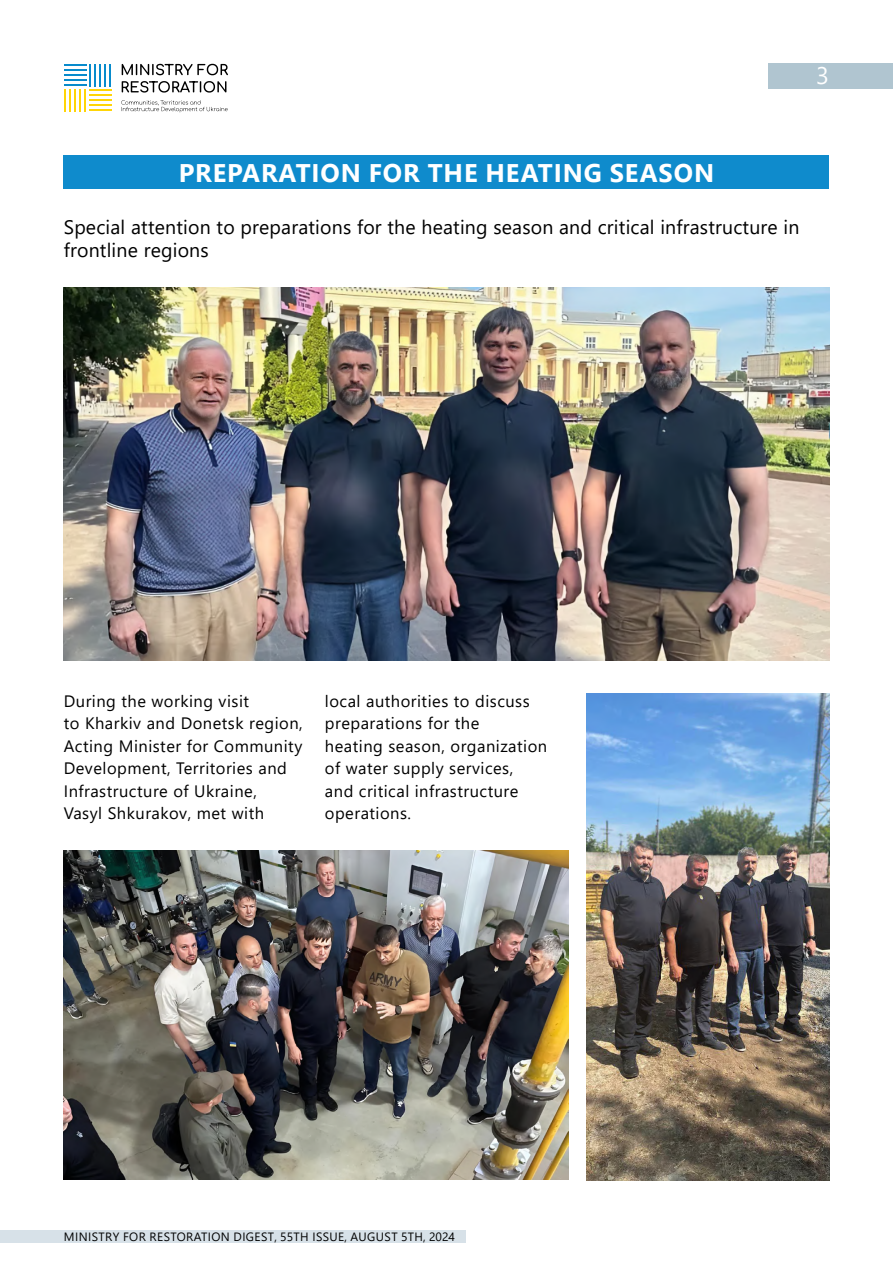
<style>
.page{position:relative;width:893px;height:1263px;background:#fff}
.page>*{position:absolute;margin:0;border:0;box-sizing:border-box;transform-origin:0 0}
.t1{font:700 25.5px "Segoe UI";letter-spacing:.035em;color:#fff}
.t2{font:24px "Segoe UI";color:#fff}
.t3{font:19.5px/22.5px "Segoe UI";letter-spacing:.01em;color:#000}
.t4{font:16.5px/22.5px "Segoe UI";letter-spacing:.03em;color:#000}
.t5{font:12px "Segoe UI";letter-spacing:.035em;color:#000}
</style>
<div class="page">
<div style="left:0;top:1230px;width:465px;height:12px;background:#d7e1e8"></div>
<div style="left:768px;top:64px;width:125px;height:25px;background:#b0c5d0"></div>
<hr style="left:64px;top:64px;width:22px;height:2px;background:#088bcc">
<hr style="left:64px;top:84px;width:22px;height:2px;background:#088bcc">
<hr style="left:64px;top:74px;width:22px;height:2px;background:#088bcc">
<hr style="left:64px;top:79px;width:22px;height:2px;background:#088bcc">
<hr style="left:64px;top:69px;width:22px;height:2px;background:#088bcc">
<hr style="left:109px;top:64px;width:2px;height:22px;background:#088bcc">
<hr style="left:89px;top:64px;width:2px;height:22px;background:#088bcc">
<hr style="left:99px;top:64px;width:2px;height:22px;background:#088bcc">
<hr style="left:94px;top:64px;width:2px;height:22px;background:#088bcc">
<hr style="left:104px;top:64px;width:2px;height:22px;background:#088bcc">
<hr style="left:89px;top:109px;width:22px;height:2px;background:#ffd508">
<hr style="left:89px;top:89px;width:22px;height:2px;background:#ffd508">
<hr style="left:89px;top:99px;width:22px;height:2px;background:#ffd508">
<hr style="left:89px;top:94px;width:22px;height:2px;background:#ffd508">
<hr style="left:89px;top:104px;width:22px;height:2px;background:#ffd508">
<hr style="left:64px;top:89px;width:2px;height:22px;background:#ffd508">
<hr style="left:84px;top:89px;width:2px;height:22px;background:#ffd508">
<hr style="left:74px;top:89px;width:2px;height:22px;background:#ffd508">
<hr style="left:79px;top:89px;width:2px;height:22px;background:#ffd508">
<hr style="left:69px;top:89px;width:2px;height:22px;background:#ffd508">
<svg style="left:121px;top:100px;width:107px;height:12px"></svg>
<svg style="left:122px;top:64px;width:106px;height:11px"></svg>
<svg style="left:122px;top:81px;width:104px;height:12px"></svg>
<img style="left:64px;top:288px;width:765px;height:372px">
<img style="left:586px;top:693px;width:243px;height:488px">
<img style="left:64px;top:851px;width:504px;height:328px">
<div style="left:64px;top:156px;width:765px;height:33px;background:#0f8bcc"></div>
<h2 class="t2" style="left:816px;top:53px;width:14px">3</h2>
<h1 class="t1" style="left:179px;top:148px;width:537px">PREPARATION FOR THE HEATING SEASON</h1>
<p class="t3" style="left:64px;top:214px;width:737px">Special attention to preparations for the heating season and critical infrastructure in frontline regions</p>
<p class="t4" style="left:64px;top:688px;width:240px">During the working visit<br>to Kharkiv and Donetsk region,<br>Acting Minister for Community<br>Development, Territories and<br>Infrastructure of Ukraine,<br>Vasyl Shkurakov, met with</p>
<p class="t4" style="left:325px;top:688px;width:224px">local authorities to discuss preparations for the<br>heating season, organization of water supply services,<br>and critical infrastructure operations.</p>
<p class="t5" style="left:64px;top:1225px;width:392px">MINISTRY FOR RESTORATION DIGEST, 55TH ISSUE, AUGUST 5TH, 2024</p>
</div>
